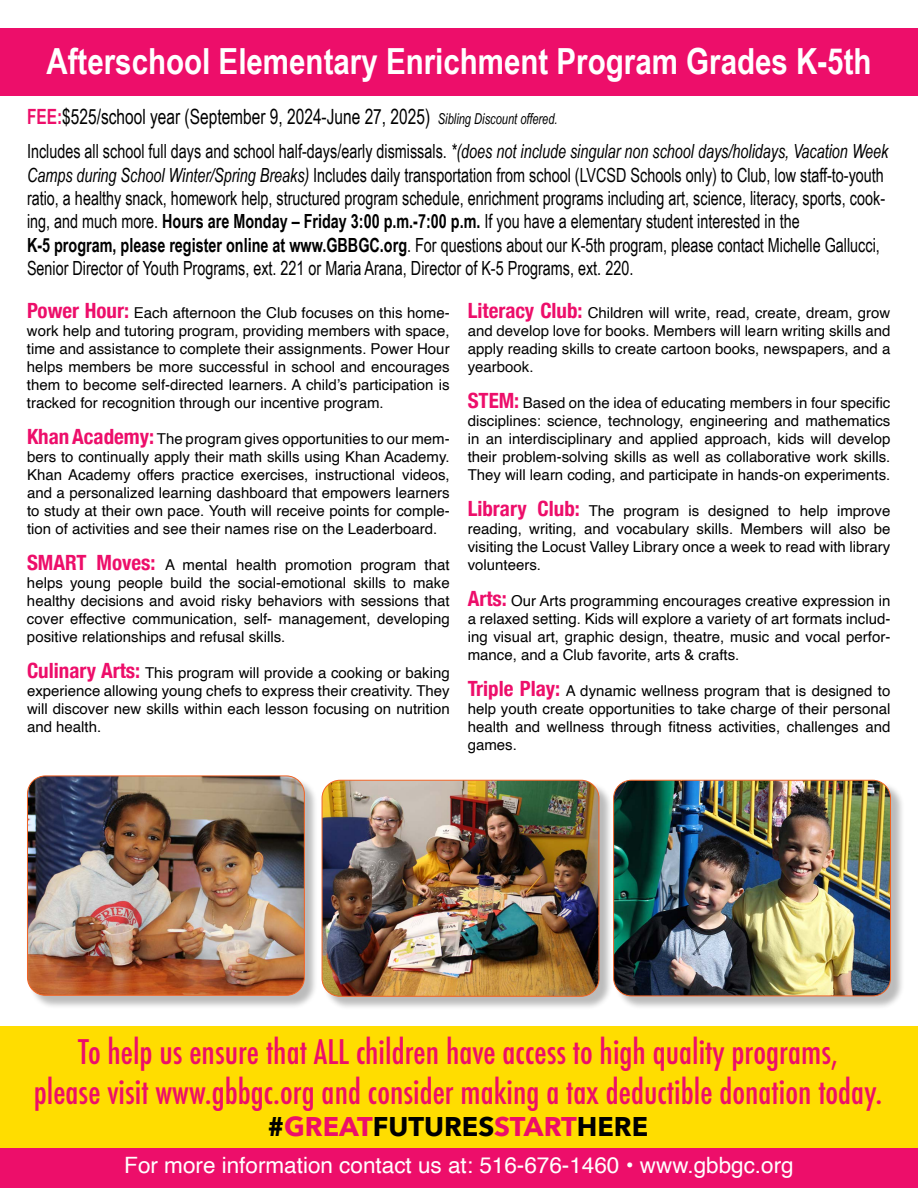
<style>
.page{position:relative;width:918px;height:1188px;background:#fff}
.page>*{position:absolute;margin:0;border:0;box-sizing:border-box;transform-origin:0 0}
.t1{font:700 36px "Arial Narrow";color:#fff}
.t2{font:500 condensed 33px/39.6px "Futura";color:#ed0e6a;text-align:center}
.t3{font:700 27px "Avenir Next";color:#000}
.t4{font:22.5px "Helvetica";color:#fff}
.t5{font:21px "Arial Narrow";color:#000;scale:.9 1}
.t6{font:19.5px/23.4px "Arial Narrow";color:#000;scale:.9 1}
.t7{font:15px/18px "Helvetica";color:#000;text-align:justify}
.s1{font-weight:700;color:#ed0e6a}
.s2{font-style:italic;font-size:15px}
.s3{font-style:italic}
.s4{font-weight:700}
.s5{font-family:"Helvetica Neue";font-weight:700;font-stretch:condensed;font-size:21px;color:#ed0e6a}
.s6{color:#ed0e6a}
</style>
<div class="page">
<div style="left:0;top:1148px;width:918px;height:40px;background:#ed0e6a"></div>
<div style="left:0;top:28px;width:918px;height:68px;background:#ed0e6a"></div>
<div style="left:0;top:1026px;width:918px;height:121px;background:#fd0"></div>
<div style="left:615px;top:781px;width:289px;height:229px;background:#000;opacity:.27"></div>
<img style="left:614px;top:780px;width:277px;height:216px">
<div style="left:613px;top:780px;width:278px;height:216px;border:1px solid #f26425;border-radius:18px"></div>
<div style="left:323px;top:781px;width:290px;height:229px;background:#000;opacity:.27"></div>
<img style="left:322px;top:780px;width:277px;height:216px">
<div style="left:322px;top:780px;width:277px;height:217px;border:1px solid #f26425;border-radius:18px"></div>
<div style="left:29px;top:777px;width:289px;height:232px;background:#000;opacity:.27"></div>
<img style="left:27px;top:777px;width:277px;height:218px">
<div style="left:27px;top:775px;width:278px;height:221px;border:1px solid #f26425;border-radius:18px"></div>
<h1 class="t1" style="left:46px;top:34px;width:827px">Afterschool Elementary Enrichment Program Grades K-5th</h1>
<h3 class="t5" style="left:27px;top:101px;width:591px"><span class="s1">FEE:</span>$525/school year (September 9, 2024-June 27, 2025) <span class="s2">Sibling Discount offered.</span></h3>
<p class="t6" style="left:27px;top:139px;width:959px">Includes all school full days and school half-days/early dismissals. <span class="s3">*(does not include singular non school days/holidays, Vacation Week Camps during School Winter/Spring Breaks)</span> Includes daily transportation from school (LVCSD Schools only) to Club, low staff-to-youth ratio, a healthy snack, homework help, structured program schedule, enrichment programs including art, science, literacy, sports, cook&shy;ing, and much more. <span class="s4">Hours are Monday – Friday 3:00 p.m.-7:00 p.m.</span> If you have a elementary student interested in the<br><span class="s4">K-5 program, please register online at www.GBBGC.org</span>. For questions about our K-5th program, please contact Michelle Gallucci, Senior Director of Youth Programs, ext. 221 or Maria Arana, Director of K-5 Programs, ext. 220.</p>
<p class="t7" style="left:27px;top:304px;width:424px"><span class="s5">Power Hour:</span> Each afternoon the Club focuses on this home&shy;work help and tutoring program, providing members with space, time and assistance to complete their assignments. Power Hour helps members be more successful in school and encourages them to become self-directed learners. A child’s participation is tracked for recognition through our incentive program.</p>
<p class="t7" style="left:27px;top:430px;width:424px"><span class="s5">Khan Academy:</span> The program gives opportunities to our mem&shy;bers to continually apply their math skills using Khan Academy.<br>Khan Academy offers practice exercises, instructional videos, and a personalized learning dashboard that empowers learners to study at their own pace. Youth will receive points for comple&shy;tion of activities and see their names rise on the Leaderboard.</p>
<p class="t7" style="left:27px;top:556px;width:424px"><span class="s5">SMART Moves:</span> A mental health promotion program that helps young people build the social-emotional skills to make healthy decisions and avoid risky behaviors with sessions that cover effective communication, self- management, developing positive relationships and refusal skills.</p>
<p class="t7" style="left:27px;top:664px;width:424px"><span class="s5">Culinary Arts:</span> This program will provide a cooking or baking experience allowing young chefs to express their creativity. They will discover new skills within each lesson focusing on nutrition and health.</p>
<p class="t7" style="left:468px;top:304px;width:424px"><span class="s5">Literacy Club:</span> Children will write, read, create, dream, grow and develop love for books. Members will learn writing skills and apply reading skills to create cartoon books, newspapers, and a yearbook.</p>
<p class="t7" style="left:468px;top:394px;width:424px"><span class="s5">STEM:</span> Based on the idea of educating members in four specific disciplines: science, technology, engineering and mathematics in an interdisciplinary and applied approach, kids will develop their problem-solving skills as well as collaborative work skills.<br>They will learn coding, and participate in hands-on experiments.</p>
<p class="t7" style="left:468px;top:502px;width:424px"><span class="s5">Library Club:</span> The program is designed to help improve reading, writing, and vocabulary skills. Members will also be visiting the Locust Valley Library once a week to read with library volunteers.</p>
<p class="t7" style="left:468px;top:592px;width:424px"><span class="s5">Arts:</span> Our Arts programming encourages creative expression in a relaxed setting. Kids will explore a variety of art formats includ&shy;ing visual art, graphic design, theatre, music and vocal perfor&shy;mance, and a Club favorite, arts &amp; crafts.</p>
<p class="t7" style="left:468px;top:682px;width:424px"><span class="s5">Triple Play:</span> A dynamic wellness program that is designed to help youth create opportunities to take charge of their personal health and wellness through fitness activities, challenges and games.</p>
<h2 class="t2" style="left:34px;top:1033px;width:850px">To help us ensure that ALL children have access to high quality programs,<br>please visit www.gbbgc.org and consider making a tax deductible donation today.</h2>
<h3 class="t3" style="left:268px;top:1104px;width:382px">#<span class="s6">GREAT</span>FUTURES<span class="s6">START</span>HERE</h3>
<h3 class="t4" style="left:124px;top:1147px;width:671px">For more information contact us at: 516-676-1460 • www.gbbgc.org</h3>
</div>
